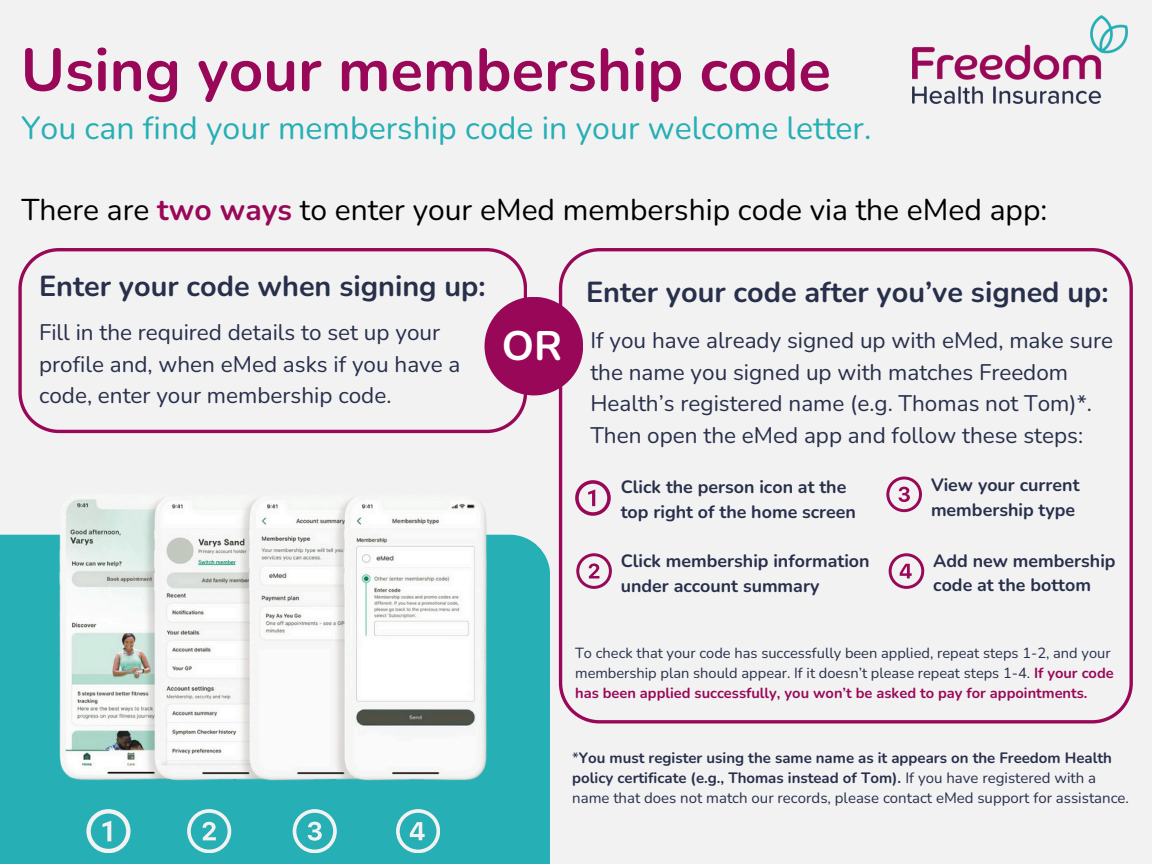
<style>
.page{position:relative;width:1152px;height:864px;background:#f2f2f2}
.page>*{position:absolute;margin:0;border:0;box-sizing:border-box;transform-origin:0 0}
.t1{font:700 60px "Nunito";color:#990858}
.t2{font:700 41.1px "Nunito";color:#fff}
.t3{font:32.1px "Nunito";color:#26afb5}
.t4{font:30px "Nunito";color:#000}
.t5{font:700 28.8px "Nunito";color:#282f4b}
.t6{font:22.5px/31.5px "Nunito";color:#282f4b}
.t7{font:700 17.85px/24.8px "Nunito";color:#282f4b}
.t8{font:700 15px/20.2px "Nunito";color:#282f4b}
.t9{font:14.7px/20.2px "Nunito";color:#282f4b}
.s1{font-weight:700;color:#990858}
.s2{font-weight:400}
</style>
<div class="page">
<div style="left:0;top:535px;width:550px;height:329px;background:#26afb5"></div>
<svg style="left:86px;top:809px;width:44px;height:44px"></svg>
<svg style="left:187px;top:809px;width:44px;height:44px"></svg>
<svg style="left:293px;top:809px;width:44px;height:44px"></svg>
<svg style="left:396px;top:809px;width:44px;height:44px"></svg>
<svg style="left:18px;top:248px;width:509px;height:185px"></svg>
<svg style="left:559px;top:248px;width:574px;height:476px"></svg>
<svg style="left:575px;top:480px;width:36px;height:36px"></svg>
<svg style="left:576px;top:553px;width:36px;height:36px"></svg>
<svg style="left:886px;top:477px;width:36px;height:35px"></svg>
<svg style="left:889px;top:553px;width:35px;height:36px"></svg>
<div style="left:485px;top:297px;width:98px;height:98px;background:#990858;border-radius:50%"></div>
<img style="left:47px;top:498px;width:454px;height:293px">
<img style="left:913px;top:15px;width:215px;height:89px">
<p class="t1" style="left:21px;top:30px;width:812px">Using your membership code</p>
<p class="t3" style="left:21px;top:107px;width:851px">You can find your membership code in your welcome letter.</p>
<h4 class="t4" style="left:21px;top:189px;width:1027px">There are <span class="s1">two ways</span> to enter your eMed membership code via the eMed app:</h4>
<h3 class="t5" style="left:39px;top:266px;width:448px">Enter your code when signing up:</h3>
<h5 class="t6" style="left:39px;top:317px;width:423px">Fill in the required details to set up your profile and, when eMed asks if you have a code, enter your membership code.</h5>
<h3 class="t6" style="left:590px;top:325px;width:524px">If you have already signed up with eMed, make sure the name you signed up with matches Freedom Health’s registered name (e.g. Thomas not Tom)*.<br>Then open the eMed app and follow these steps:</h3>
<h5 class="t7" style="left:621px;top:475px;width:237px">Click the person icon at the top right of the home screen</h5>
<p class="t7" style="left:621px;top:549px;width:250px">Click membership information under account summary</p>
<h4 class="t5" style="left:586px;top:273px;width:524px">Enter your code after you’ve signed up:</h4>
<h6 class="t2" style="left:502px;top:319px;width:62px">OR</h6>
<h6 class="t7" style="left:931px;top:473px;width:150px">View your current membership type</h6>
<p class="t7" style="left:933px;top:548px;width:184px">Add new membership code at the bottom</p>
<h6 class="t9" style="left:575px;top:643px;width:540px">To check that your code has successfully been applied, repeat steps 1-2, and your membership plan should appear. If it doesn’t please repeat steps 1-4. <span class="s1">If your code has been applied successfully, you won’t be asked to pay for appointments.</span></h6>
<p class="t8" style="left:572px;top:747px;width:558px"><span class="s2">*</span>You must register using the same name as it appears on the Freedom Health policy certificate (e.g., Thomas instead of Tom). <span class="s2">If you have registered with a name that does not match our records, please contact eMed support for assistance.</span></p>
</div>
